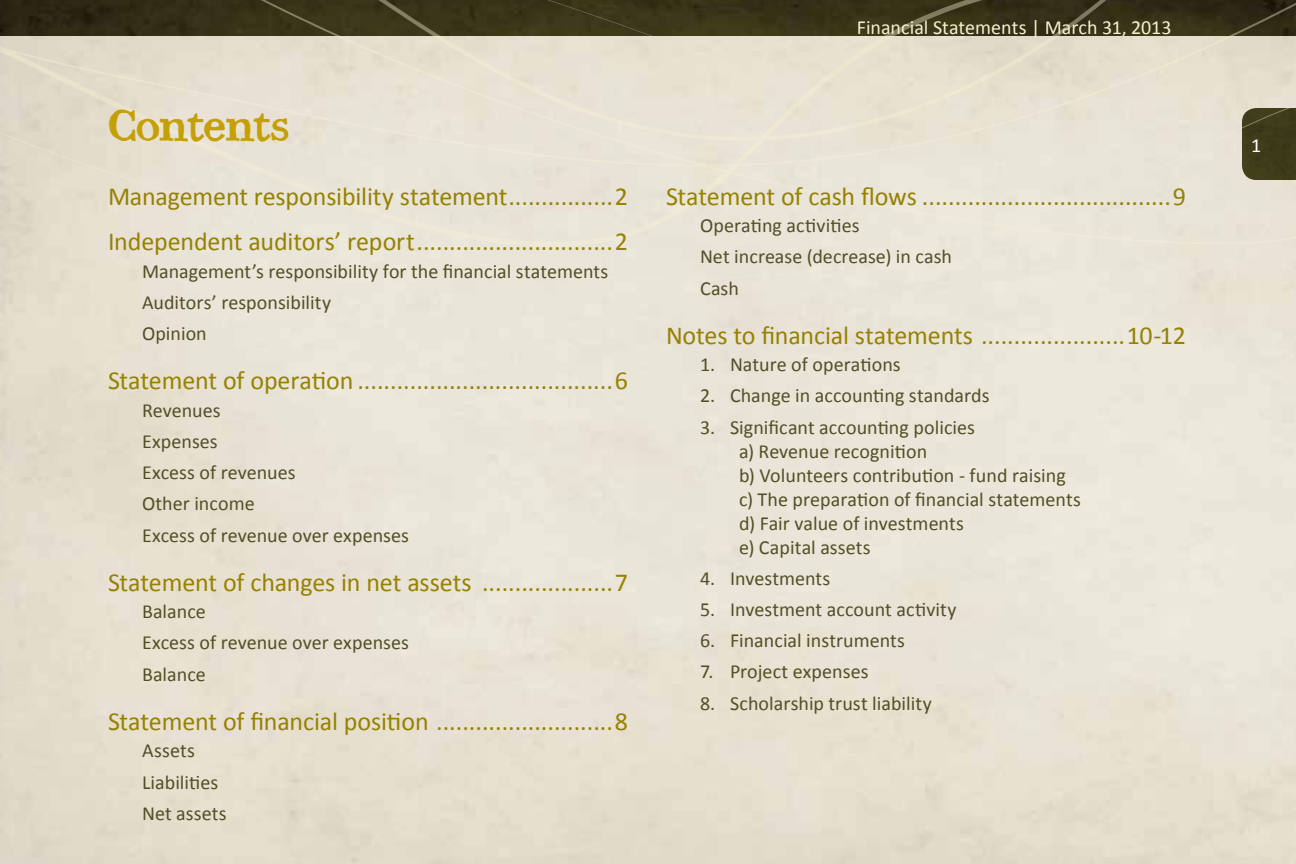
<style>
.page{position:relative;width:1296px;height:864px;background:#fff}
.page>*{position:absolute;margin:0;border:0;box-sizing:border-box;transform-origin:0 0}
.t1{font:44px "Bodoni Hand";letter-spacing:-.02em;color:#c4a006}
.t2{font:26px/45.6px "Calibri";letter-spacing:-.01em;color:#968100}
.t3{font:20px/31.2px "Calibri";color:#524f26}
.t4{font:20px "Calibri";color:#f6f1cd}
.t5{font:20px "Calibri";color:#fff}
</style>
<div class="page">
<svg style="left:0;top:247px;width:1296px;height:31px;background:#e8e3d7"></svg>
<svg style="left:0;top:0;width:1296px;height:247px;background:#ccc6b6"></svg>
<h1 class="t1" style="left:108px;top:106px;width:182px">Contents</h1>
<h2 class="t2" style="left:108px;top:172px;width:521px">Management responsibility statement................2<br>Independent auditors’ report..............................2</h2>
<p class="t3" style="left:142px;top:254px;width:468px">Management’s responsibility for the financial statements<br>Auditors’ responsibility<br>Opinion</p>
<h2 class="t2" style="left:108px;top:356px;width:521px">Statement of operation .......................................6</h2>
<p class="t3" style="left:142px;top:394px;width:268px">Revenues<br>Expenses<br>Excess of revenues<br>Other income<br>Excess of revenue over expenses</p>
<h2 class="t2" style="left:108px;top:558px;width:521px">Statement of changes in net assets ....................7</h2>
<p class="t3" style="left:142px;top:595px;width:268px">Balance<br>Excess of revenue over expenses<br>Balance</p>
<h2 class="t2" style="left:108px;top:697px;width:521px">Statement of financial position ...........................8</h2>
<p class="t3" style="left:142px;top:734px;width:86px">Assets<br>Liabilities<br>Net assets</p>
<p class="t4" style="left:857px;top:15px;width:316px">Financial Statements | March 31, 2013</p>
<h2 class="t2" style="left:666px;top:172px;width:521px">Statement of cash flows ......................................9</h2>
<p class="t3" style="left:700px;top:209px;width:254px">Operating activities<br>Net increase (decrease) in cash<br>Cash</p>
<h2 class="t2" style="left:666px;top:311px;width:521px">Notes to financial statements ......................10-12</h2>
<p class="t3" style="left:700px;top:348px;width:202px">1. Nature of operations</p>
<p class="t3" style="left:700px;top:379px;width:291px">2. Change in accounting standards</p>
<p class="t3" style="left:739px;top:414px;width:343px;line-height:24px;text-indent:-39px">3. Significant accounting policies<br>a) Revenue recognition<br>b) Volunteers contribution - fund raising c) The preparation of financial statements d) Fair value of investments<br>e) Capital assets</p>
<p class="t3" style="left:700px;top:562px;width:132px">4. Investments</p>
<p class="t3" style="left:700px;top:593px;width:258px">5. Investment account activity</p>
<p class="t3" style="left:700px;top:624px;width:207px">6. Financial instruments</p>
<p class="t3" style="left:700px;top:655px;width:170px">7. Project expenses</p>
<p class="t3" style="left:700px;top:686px;width:233px">8. Scholarship trust liability</p>
<p class="t5" style="left:1251px;top:132px;width:12px">1</p>
</div>
